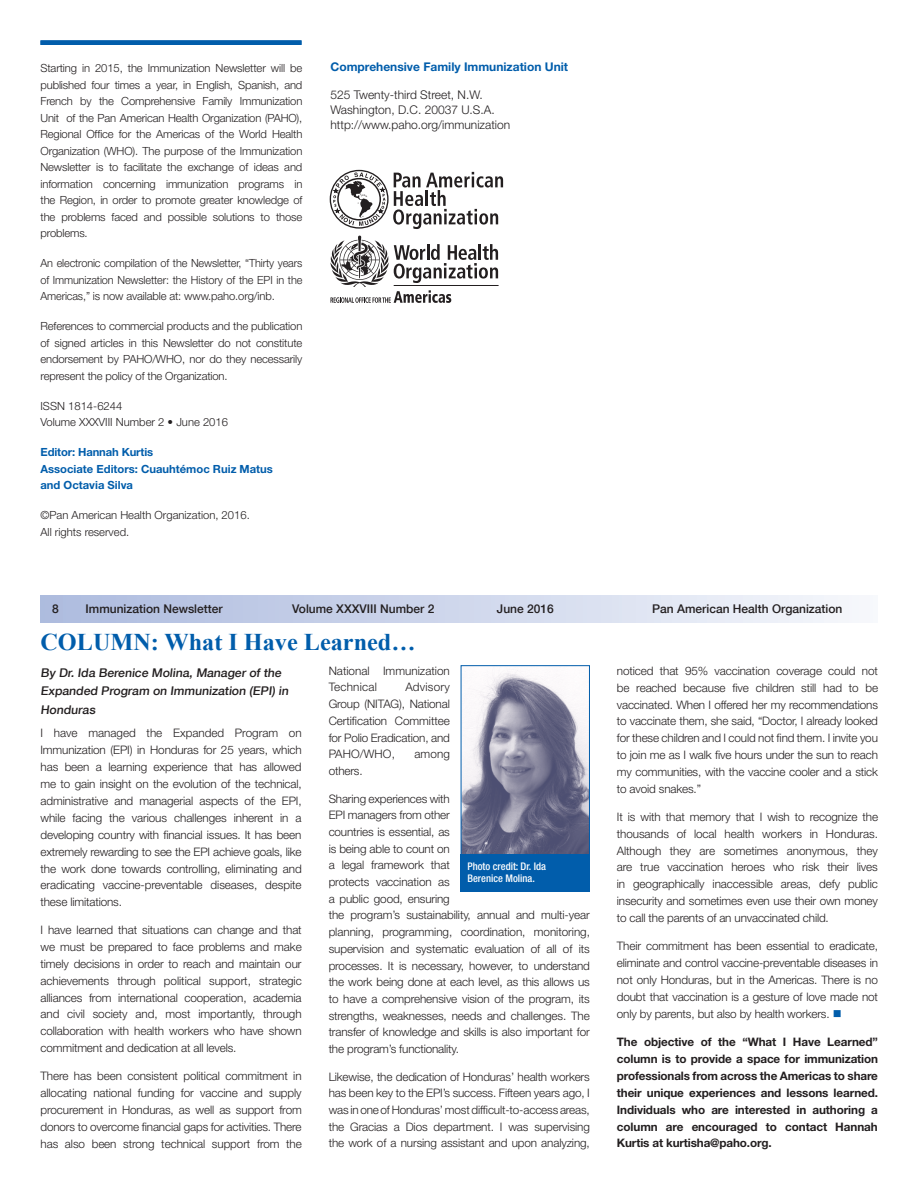
<style>
.page{position:relative;width:918px;height:1188px;background:#fff}
.page>*{position:absolute;margin:0;border:0;box-sizing:border-box;transform-origin:0 0}
.t1{font:700 24px "Times New Roman";color:#015dab}
.t2{font:500 12px/17.7px "Helvetica Neue";color:#231f20}
.t3{font:300 12px/15px "Helvetica Neue";color:#231f20}
.t4{font:700 12px "Helvetica Neue";color:#015dab}
.t5{font:300 11.7px/17px "Helvetica Neue";letter-spacing:-.01em;color:#231f20;text-align:justify}
.t6{font:700 11.7px/17px "Helvetica Neue";letter-spacing:-.005em;color:#231f20;text-align:justify}
.t7{font:300 11.25px/16.5px "Helvetica Neue";letter-spacing:-.01em;color:#231f20;text-align:justify}
.t8{font:700 11.25px/16.5px "Helvetica Neue";color:#015dab}
.t9{font:500 condensed 10.5px/12px "Helvetica Neue";color:#fff}
.s1{color:#015dab}
</style>
<div class="page">
<div style="left:40px;top:595px;width:838px;height:27px;background:linear-gradient(to right,#abbade,#f5f7fb)"></div>
<hr style="left:394px;top:285px;width:105px;height:1px;background:#231f20">
<svg style="left:330px;top:236px;width:168px;height:67px"></svg>
<div style="left:330px;top:170px;width:59px;height:59px;border:1px solid #231f20;border-radius:50%"></div>
<svg style="left:333px;top:172px;width:53px;height:54px"></svg>
<svg style="left:393px;top:172px;width:110px;height:57px"></svg>
<div style="left:40px;top:40px;width:262px;height:5px;background:#015dab"></div>
<img style="left:463px;top:670px;width:125px;height:184px">
<div style="left:461px;top:665px;width:129px;height:194px;border:1px solid #015dab"></div>
<div style="left:461px;top:854px;width:129px;height:38px;background:#015dab"></div>
<p class="t7" style="left:40px;top:60px;width:263px">Starting in 2015, the Immunization Newsletter will be published four times a year, in English, Spanish, and French by the Comprehensive Family Immunization Unit of the Pan American Health Organization (PAHO), Regional Office for the Americas of the World Health Organization (WHO). The purpose of the Immunization Newsletter is to facilitate the exchange of ideas and information concerning immunization programs in the Region, in order to promote greater knowledge of the problems faced and possible solutions to those problems.</p>
<p class="t7" style="left:40px;top:255px;width:263px">An electronic compilation of the Newsletter, “Thirty years of Immunization Newsletter: the History of the EPI in the Americas,” is now available at: www.paho.org/inb.</p>
<p class="t7" style="left:41px;top:318px;width:263px">References to commercial products and the publication of signed articles in this Newsletter do not constitute endorsement by PAHO/WHO, nor do they necessarily represent the policy of the Organization.</p>
<p class="t7" style="left:41px;top:397px;width:189px">ISSN 1814-6244<br>Volume XXXVIII Number 2 • June 2016</p>
<p class="t8" style="left:41px;top:444px;width:234px">Editor: Hannah Kurtis<br>Associate Editors: Cuauhtémoc Ruiz Matus and Octavia Silva</p>
<p class="t7" style="left:41px;top:507px;width:211px">©Pan American Health Organization, 2016.<br>All rights reserved.</p>
<p class="t4" style="left:330px;top:59px;width:239px">Comprehensive Family Immunization Unit</p>
<p class="t3" style="left:330px;top:87px;width:181px">525 Twenty-third Street, N.W.<br>Washington, D.C. 20037 U.S.A. http://www.paho.org/immunization</p>
<p class="t2" style="left:52px;top:600px;width:8px">8</p>
<p class="t2" style="left:86px;top:600px;width:139px">Immunization Newsletter</p>
<p class="t2" style="left:292px;top:600px;width:144px">Volume XXXVIII Number 2</p>
<p class="t2" style="left:497px;top:600px;width:58px">June 2016</p>
<p class="t2" style="left:652px;top:600px;width:192px">Pan American Health Organization</p>
<h1 class="t1" style="left:40px;top:625px;width:377px">COLUMN: What I Have Learned…</h1>
<p class="t2" style="left:40px;top:663px;width:252px">By Dr. Ida Berenice Molina, Manager of the<br>Expanded Program on Immunization (EPI) in</p>
<p class="t2" style="left:40px;top:701px;width:59px">Honduras</p>
<p class="t5" style="left:40px;top:724px;width:263px">I have managed the Expanded Program on Immunization (EPI) in Honduras for 25 years, which has been a learning experience that has allowed me to gain insight on the evolution of the technical, administrative and managerial aspects of the EPI, while facing the various challenges inherent in a developing country with financial issues. It has been extremely rewarding to see the EPI achieve goals, like the work done towards controlling, eliminating and eradicating vaccine-preventable diseases, despite these limitations.</p>
<p class="t5" style="left:40px;top:921px;width:263px">I have learned that situations can change and that we must be prepared to face problems and make timely decisions in order to reach and maintain our achievements through political support, strategic alliances from international cooperation, academia and civil society and, most importantly, through collaboration with health workers who have shown commitment and dedication at all levels.</p>
<p class="t5" style="left:40px;top:1067px;width:263px">There has been consistent political commitment in allocating national funding for vaccine and supply procurement in Honduras, as well as support from donors to overcome financial gaps for activities. There has also been strong technical support from the</p>
<p class="t5" style="left:329px;top:662px;width:123px">National Immunization<br>Technical</p>
<p class="t5" style="left:329px;top:679px;width:123px;text-indent:77px">Advisory Group (NITAG), National Certification Committee for Polio Eradication, and PAHO/WHO,</p>
<p class="t5" style="left:414px;top:745px;width:37px">among</p>
<p class="t5" style="left:329px;top:762px;width:36px">others.</p>
<p class="t5" style="left:329px;top:790px;width:263px;text-align:left">Sharing experiences with<br>EPI managers from other<br>countries is essential, as<br>is being able to count on<br>a legal framework that<br>protects vaccination as<br>a public good, ensuring<br>the program’s sustainability, annual and multi-year planning, programming, coordination, monitoring, supervision and systematic evaluation of all of its processes. It is necessary, however, to understand the work being done at each level, as this allows us to have a comprehensive vision of the program, its strengths, weaknesses, needs and challenges. The transfer of knowledge and skills is also important for the program’s functionality.</p>
<p class="t5" style="left:329px;top:1068px;width:263px">Likewise, the dedication of Honduras’ health workers has been key to the EPI’s success. Fifteen years ago, I was in one of Honduras’ most difficult-to-access areas, the Gracias a Dios department. I was supervising the work of a nursing assistant and upon analyzing,</p>
<p class="t9" style="left:467px;top:860px;width:80px">Photo credit: Dr. Ida<br>Berenice Molina.</p>
<p class="t5" style="left:617px;top:662px;width:263px">noticed that 95% vaccination coverage could not be reached because five children still had to be vaccinated. When I offered her my recommendations to vaccinate them, she said, “Doctor, I already looked for these children and I could not find them. I invite you to join me as I walk five hours under the sun to reach my communities, with the vaccine cooler and a stick to avoid snakes.”</p>
<p class="t5" style="left:617px;top:808px;width:263px">It is with that memory that I wish to recognize the thousands of local health workers in Honduras.<br>Although they are sometimes anonymous, they are true vaccination heroes who risk their lives in geographically inaccessible areas, defy public insecurity and sometimes even use their own money to call the parents of an unvaccinated child.</p>
<p class="t5" style="left:617px;top:937px;width:263px">Their commitment has been essential to eradicate, eliminate and control vaccine-preventable diseases in not only Honduras, but in the Americas. There is no doubt that vaccination is a gesture of love made not only by parents, but also by health workers. <span class="s1">■</span></p>
<p class="t6" style="left:617px;top:1033px;width:263px">The objective of the “What I Have Learned” column is to provide a space for immunization professionals from across the Americas to share their unique experiences and lessons learned.<br>Individuals who are interested in authoring a column are encouraged to contact Hannah Kurtis at kurtisha@paho.org.</p>
</div>
